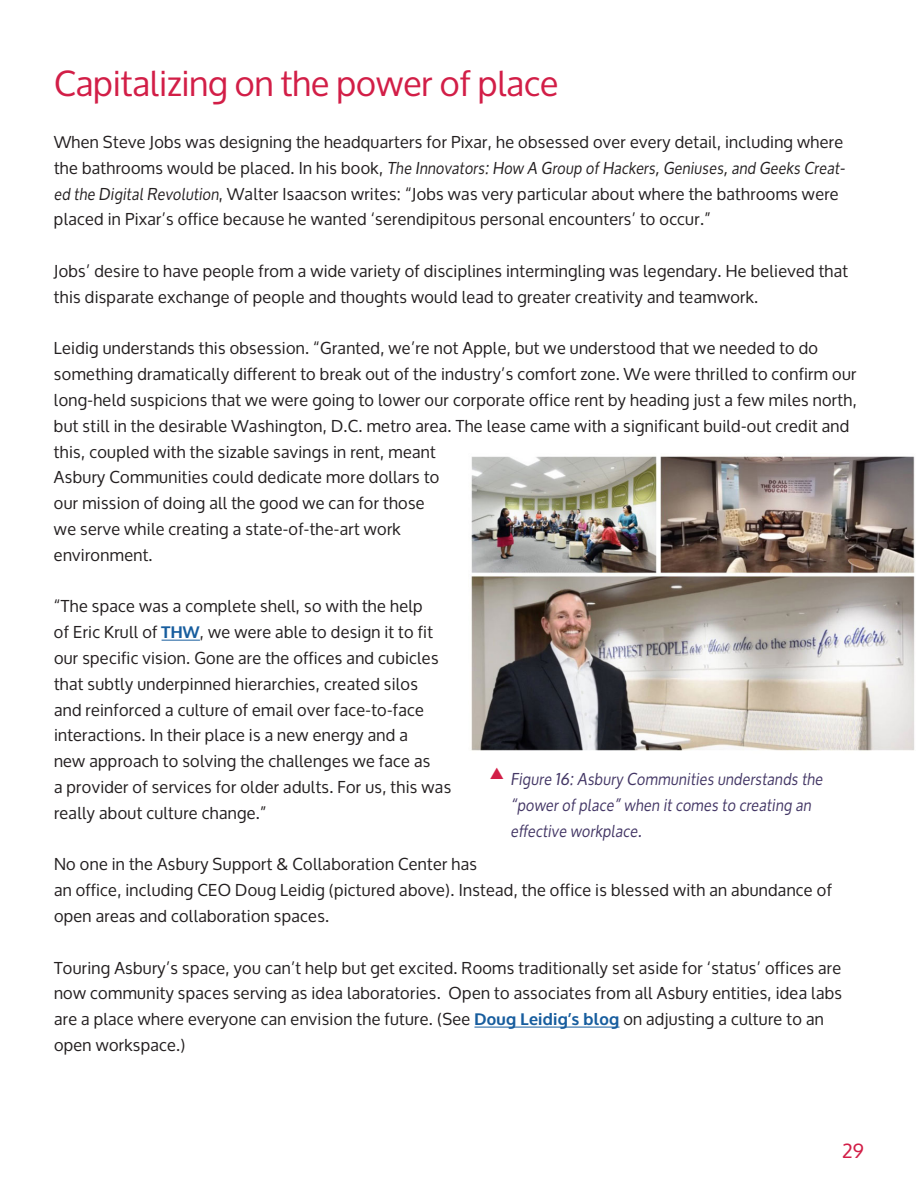
<style>
.page{position:relative;width:918px;height:1188px;background:#fff}
.page>*{position:absolute;margin:0;border:0;box-sizing:border-box;transform-origin:0 0}
.t1{font:34.5px "Oxygen";color:#d21e47}
.t2{font:19.5px "Oxygen";color:#d21e47}
.t3{font:16.5px/25.8px "Oxygen";letter-spacing:.02em;color:#231f20}
.subtitle{font:italic 16.5px/25.8px "Oxygen";letter-spacing:.02em;color:#433665}
.s1{font-style:italic}
.s2{font-weight:700;color:#175d9e}
</style>
<div class="page">
<hr style="left:162px;top:640px;width:38px;height:1px;background:#175d9e">
<hr style="left:474px;top:1027px;width:146px;height:1px;background:#175d9e">
<img style="left:471px;top:456px;width:444px;height:295px">
<p class="t1" style="left:54px;top:64px;width:506px">Capitalizing on the power of place</p>
<p class="t3" style="left:54px;top:129px;width:792px">When Steve Jobs was designing the headquarters for Pixar, he obsessed over every detail, including where the bathrooms would be placed. In his book, <span class="s1">The Innovators: How A Group of Hackers, Geniuses, and Geeks Creat&shy;ed the Digital Revolution</span>, Walter Isaacson writes: “Jobs was very particular about where the bathrooms were placed in Pixar’s office because he wanted ‘serendipitous personal encounters’ to occur.”</p>
<p class="t3" style="left:54px;top:258px;width:796px">Jobs’ desire to have people from a wide variety of disciplines intermingling was legendary. He believed that this disparate exchange of people and thoughts would lead to greater creativity and teamwork.</p>
<p class="t3" style="left:54px;top:336px;width:804px">Leidig understands this obsession. “Granted, we’re not Apple, but we understood that we needed to do something dramatically different to break out of the industry’s comfort zone. We were thrilled to confirm our long-held suspicions that we were going to lower our corporate office rent by heading just a few miles north, but still in the desirable Washington, D.C. metro area. The lease came with a significant build-out credit and this, coupled with the sizable savings in rent, meant<br>Asbury Communities could dedicate more dollars to<br>our mission of doing all the good we can for those<br>we serve while creating a state-of-the-art work<br>environment.</p>
<p class="t3" style="left:54px;top:594px;width:399px">“The space was a complete shell, so with the help<br>of Eric Krull of <span class="s2">THW</span>, we were able to design it to fit our specific vision. Gone are the offices and cubicles that subtly underpinned hierarchies, created silos<br>and reinforced a culture of email over face-to-face interactions. In their place is a new energy and a<br>new approach to solving the challenges we face as<br>a provider of services for older adults. For us, this was really about culture change.”</p>
<p class="t3" style="left:54px;top:852px;width:779px">No one in the Asbury Support &amp; Collaboration Center has<br>an office, including CEO Doug Leidig (pictured above). Instead, the office is blessed with an abundance of open areas and collaboration spaces.</p>
<p class="t3" style="left:54px;top:955px;width:790px">Touring Asbury’s space, you can’t help but get excited. Rooms traditionally set aside for ‘status’ offices are now community spaces serving as idea laboratories. Open to associates from all Asbury entities, idea labs are a place where everyone can envision the future. (See <span class="s2">Doug Leidig’s blog</span> on adjusting a culture to an open workspace.)</p>
<p class="subtitle" style="left:510px;top:765px;width:314px">Figure 16: Asbury Communities understands the “power of place” when it comes to creating an effective workplace.</p>
<p class="t2" style="left:842px;top:1140px;width:23px">29</p>
</div>
